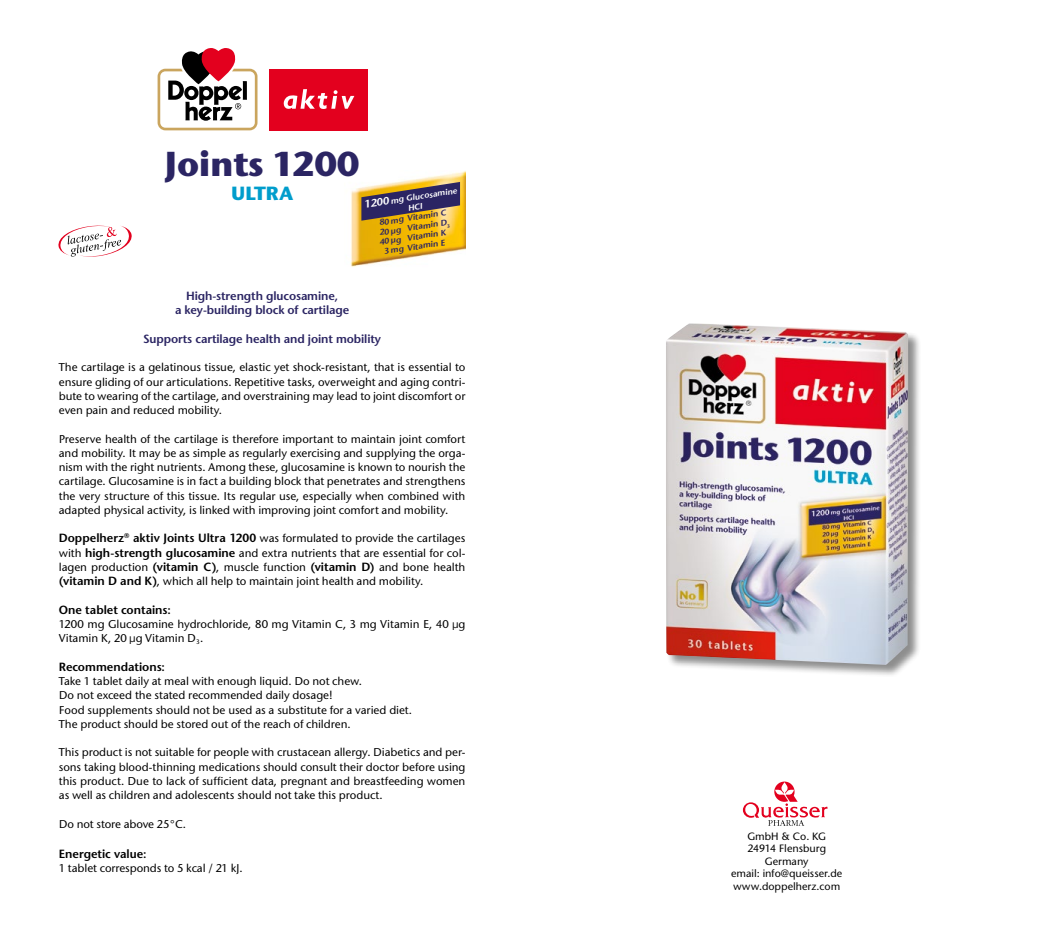
<style>
.page{position:relative;width:1049px;height:929px;background:#fff}
.page>*{position:absolute;margin:0;border:0;box-sizing:border-box;transform-origin:0 0}
.t1{font:700 36.25px "Stone Sans";letter-spacing:-.01em;color:#2b2563}
.t2{font:700 20px "Stone Sans";letter-spacing:-.01em;color:#009dcc}
.t3{font:500 11.88px/14.2px "Stone Sans";letter-spacing:-.01em;color:#000;text-align:justify}
.t4{font:600 11.88px/14.2px "Stone Sans";letter-spacing:-.01em;color:#2b2563;text-align:center}
.t5{font:600 11.88px "Stone Sans";color:#000}
.t6{font:500 10.62px/12.5px "Stone Sans ITC Pro";color:#000;text-align:center}
.t7{font:italic 600 8.25px/9.9px "Stone Sans";color:#2b2563;text-align:center;scale:1.05 1}
.t8{font:italic 600 8.25px/9.9px "Stone Sans";color:#fff;scale:1.05 1}
.s1{font-size:10.5px}
.s2{font-weight:600}
</style>
<div class="page">
<img style="left:350px;top:171px;width:116px;height:96px">
<svg style="left:361px;top:182px;width:99px;height:39px;background:#7d6756"></svg>
<svg style="left:158px;top:48px;width:100px;height:83px"></svg>
<div style="left:269px;top:69px;width:99px;height:61px;background:#e3001e"></div>
<svg style="left:283px;top:89px;width:71px;height:20px"></svg>
<svg style="left:58px;top:225px;width:74px;height:32px"></svg>
<svg style="left:743px;top:781px;width:84px;height:44px"></svg>
<div style="left:665px;top:323px;width:256px;height:354px;background:#000;opacity:.45"></div>
<img style="left:666px;top:323px;width:242px;height:341px">
<h1 class="t1" style="left:165px;top:142px;width:197px">Joints 1200</h1>
<h2 class="t2" style="left:231px;top:181px;width:63px">ULTRA</h2>
<p class="t8" style="left:406px;top:193px;width:50px;text-indent:-43px;rotate:-9deg"><span class="s1">1200</span> mg Glucosamine<br>HCI</p>
<p class="t7" style="left:375px;top:218px;width:70px;rotate:-9deg">80 mg Vitamin C<br>20 µg Vitamin D<sub>3<br></sub>40 µg Vitamin K<br>3 mg Vitamin E</p>
<p class="t4" style="left:175px;top:288px;width:176px">High-strength glucosamine,<br>a key-building block of cartilage</p>
<p class="t4" style="left:143px;top:331px;width:239px">Supports cartilage health and joint mobility</p>
<p class="t3" style="left:59px;top:360px;width:408px">The cartilage is a gelatinous tissue, elastic yet shock-resistant, that is essential to ensure gliding of our articulations. Repetitive tasks, overweight and aging contri&shy;bute to wearing of the cartilage, and overstraining may lead to joint discomfort or even pain and reduced mobility.</p>
<p class="t3" style="left:59px;top:431px;width:408px">Preserve health of the cartilage is therefore important to maintain joint comfort and mobility. It may be as simple as regularly exercising and supplying the orga&shy;nism with the right nutrients. Among these, glucosamine is known to nourish the cartilage. Glucosamine is in fact a building block that penetrates and strengthens the very structure of this tissue. Its regular use, especially when combined with adapted physical activity, is linked with improving joint comfort and mobility.</p>
<p class="t3" style="left:59px;top:531px;width:408px"><span class="s2">Doppelherz</span><sup>®</sup> <span class="s2">aktiv Joints Ultra 1200</span> was formulated to provide the cartilages with <span class="s2">high-strength glucosamine</span> and extra nutrients that are essential for col&shy;lagen production <span class="s2">(vitamin C)</span>, muscle function <span class="s2">(vitamin D)</span> and bone health <span class="s2">(vitamin D and K)</span>, which all help to maintain joint health and mobility.</p>
<p class="t5" style="left:59px;top:602px;width:113px">One tablet contains:</p>
<p class="t3" style="left:59px;top:616px;width:408px">1200 mg Glucosamine hydrochloride, 80 mg Vitamin C, 3 mg Vitamin E, 40 µg<br>Vitamin K, 20 µg Vitamin D<sub>3</sub>.</p>
<p class="t5" style="left:59px;top:659px;width:108px">Recommendations:</p>
<p class="t3" style="left:59px;top:673px;width:355px;text-align:left">Take 1 tablet daily at meal with enough liquid. Do not chew.<br>Do not exceed the stated recommended daily dosage!<br>Food supplements should not be used as a substitute for a varied diet.<br>The product should be stored out of the reach of children.</p>
<p class="t3" style="left:59px;top:745px;width:408px">This product is not suitable for people with crustacean allergy. Diabetics and per&shy;sons taking blood-thinning medications should consult their doctor before using this product. Due to lack of sufficient data, pregnant and breastfeeding women as well as children and adolescents should not take this product.</p>
<p class="t3" style="left:59px;top:816px;width:129px">Do not store above 25°C.</p>
<p class="t5" style="left:59px;top:846px;width:89px">Energetic value:</p>
<p class="t3" style="left:59px;top:860px;width:185px">1 tablet corresponds to 5 kcal / 21 kJ.</p>
<p class="t6" style="left:731px;top:829px;width:113px">GmbH &amp; Co. KG<br>24914 Flensburg<br>Germany<br>email: info@queisser.de www.doppelherz.com</p>
</div>
